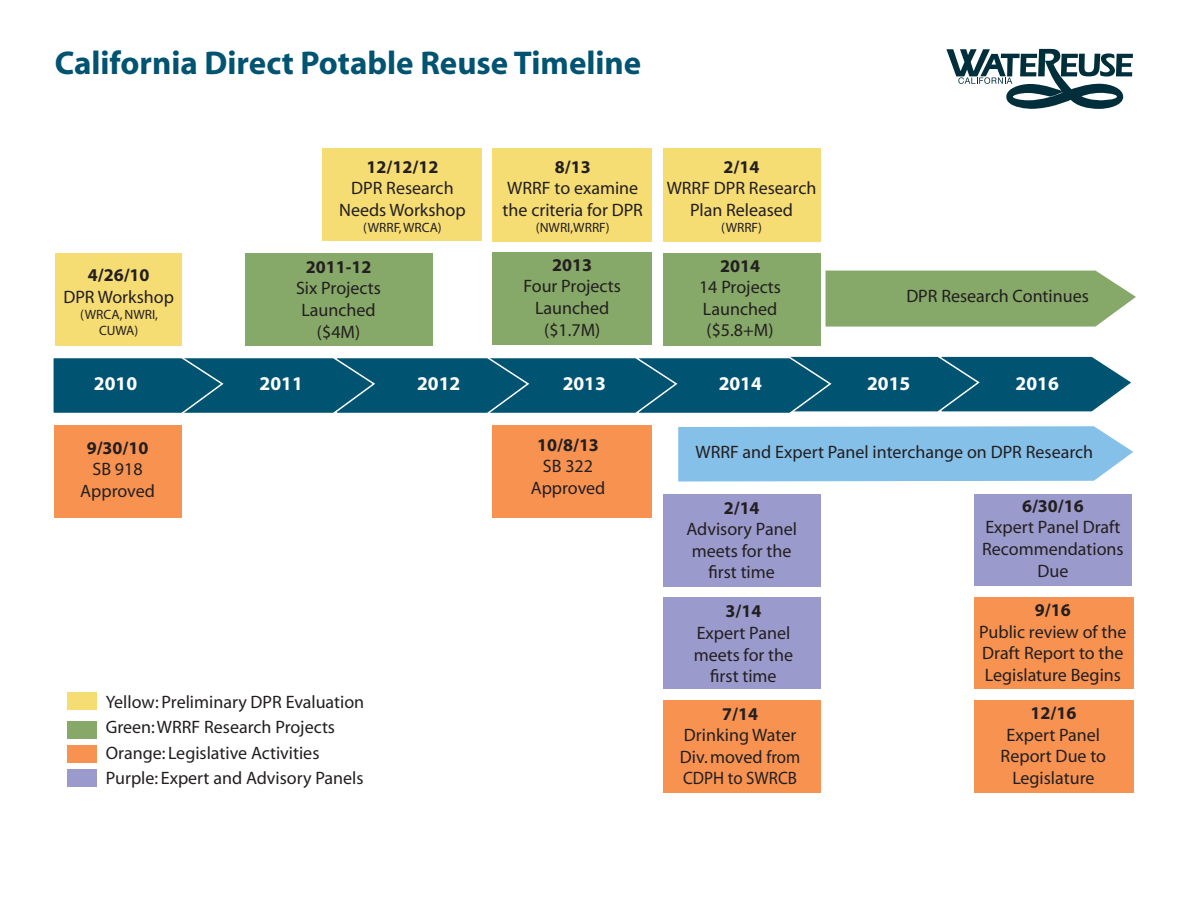
<style>
.page{position:relative;width:1188px;height:918px;background:#fff}
.page>*{position:absolute;margin:0;border:0;box-sizing:border-box;transform-origin:0 0}
.t1{font:700 33px "Myriad";color:#005371}
.t2{font:700 19.5px "Myriad";color:#fff}
.t3{font:18px/21.6px "Myriad";color:#231f20;text-align:center}
.t4{font:700 18px "Myriad";color:#231f20}
.t5{font:13.5px/16.2px "Myriad";color:#231f20;text-align:center}
</style>
<div class="page">
<svg style="left:678px;top:426px;width:455px;height:56px;background:#8dc4ea"></svg>
<div style="left:493px;top:425px;width:159px;height:93px;background:#f79251"></div>
<div style="left:974px;top:597px;width:160px;height:92px;background:#f79251"></div>
<div style="left:663px;top:700px;width:158px;height:93px;background:#f79251"></div>
<div style="left:974px;top:700px;width:160px;height:93px;background:#f79251"></div>
<div style="left:68px;top:721px;width:29px;height:17px;background:#86a868"></div>
<svg style="left:946px;top:49px;width:187px;height:60px"></svg>
<div style="left:54px;top:425px;width:127px;height:93px;background:#f79251"></div>
<div style="left:68px;top:745px;width:29px;height:17px;background:#f79251"></div>
<div style="left:68px;top:770px;width:29px;height:17px;background:#9a9acc"></div>
<div style="left:663px;top:494px;width:157px;height:93px;background:#9a9acc"></div>
<div style="left:663px;top:598px;width:157px;height:91px;background:#9a9acc"></div>
<div style="left:974px;top:494px;width:158px;height:92px;background:#9a9acc"></div>
<div style="left:493px;top:252px;width:159px;height:93px;background:#86a868"></div>
<div style="left:245px;top:253px;width:187px;height:93px;background:#86a868"></div>
<div style="left:663px;top:253px;width:158px;height:93px;background:#86a868"></div>
<svg style="left:53px;top:356px;width:1078px;height:57px;background:#135f7b"></svg>
<svg style="left:826px;top:271px;width:310px;height:56px;background:#8eae72"></svg>
<div style="left:68px;top:693px;width:29px;height:17px;background:#f5dc73"></div>
<div style="left:55px;top:253px;width:127px;height:93px;background:#f5dc73"></div>
<div style="left:323px;top:148px;width:159px;height:94px;background:#f5dc73"></div>
<div style="left:492px;top:148px;width:160px;height:94px;background:#f5dc73"></div>
<div style="left:663px;top:148px;width:157px;height:94px;background:#f5dc73"></div>
<p class="t1" style="left:55px;top:46px;width:588px">California Direct Potable Reuse Timeline</p>
<p class="t4" style="left:88px;top:266px;width:63px">4/26/10</p>
<p class="t3" style="left:63px;top:287px;width:112px">DPR Workshop</p>
<p class="t5" style="left:80px;top:307px;width:79px">(WRCA, NWRI,<br>CUWA)</p>
<p class="t4" style="left:367px;top:158px;width:73px">12/12/12</p>
<p class="t3" style="left:339px;top:178px;width:128px">DPR Research<br>Needs Workshop</p>
<p class="t5" style="left:363px;top:220px;width:80px">(WRRF, WRCA)</p>
<p class="t4" style="left:306px;top:257px;width:67px">2011-12</p>
<p class="t3" style="left:296px;top:278px;width:86px">Six Projects</p>
<p class="t3" style="left:301px;top:300px;width:76px">Launched</p>
<p class="t3" style="left:317px;top:322px;width:45px">($4M)</p>
<p class="t4" style="left:555px;top:157px;width:37px">8/13</p>
<p class="t3" style="left:503px;top:178px;width:142px;text-align:left">WRRF to examine the criteria for DPR</p>
<p class="t5" style="left:536px;top:220px;width:75px">(NWRI,WRRF)</p>
<p class="t4" style="left:552px;top:256px;width:41px">2013</p>
<p class="t3" style="left:524px;top:276px;width:99px">Four Projects</p>
<p class="t3" style="left:535px;top:298px;width:76px">Launched</p>
<p class="t3" style="left:544px;top:320px;width:58px">($1.7M)</p>
<p class="t4" style="left:724px;top:157px;width:37px">2/14</p>
<p class="t3" style="left:667px;top:178px;width:151px">WRRF DPR Research<br>Plan Released</p>
<p class="t5" style="left:721px;top:220px;width:42px">(WRRF)</p>
<p class="t4" style="left:720px;top:256px;width:41px">2014</p>
<p class="t3" style="left:699px;top:277px;width:83px">14 Projects</p>
<p class="t3" style="left:703px;top:299px;width:76px">Launched</p>
<p class="t3" style="left:707px;top:320px;width:68px">($5.8+M)</p>
<p class="t3" style="left:906px;top:286px;width:184px">DPR Research Continues</p>
<p class="t2" style="left:94px;top:373px;width:45px">2010</p>
<p class="t2" style="left:260px;top:373px;width:45px">2011</p>
<p class="t2" style="left:417px;top:373px;width:45px">2012</p>
<p class="t2" style="left:563px;top:373px;width:45px">2013</p>
<p class="t2" style="left:719px;top:373px;width:45px">2014</p>
<p class="t2" style="left:867px;top:373px;width:45px">2015</p>
<p class="t2" style="left:1016px;top:373px;width:45px">2016</p>
<p class="t4" style="left:87px;top:439px;width:63px">9/30/10</p>
<p class="t3" style="left:93px;top:459px;width:52px">SB 918</p>
<p class="t3" style="left:80px;top:481px;width:76px">Approved</p>
<p class="t3" style="left:106px;top:692px;width:260px">Yellow: Preliminary DPR Evaluation</p>
<p class="t3" style="left:106px;top:717px;width:231px">Green: WRRF Research Projects</p>
<p class="t3" style="left:106px;top:743px;width:215px">Orange: Legislative Activities</p>
<p class="t3" style="left:106px;top:768px;width:259px">Purple: Expert and Advisory Panels</p>
<p class="t4" style="left:537px;top:435px;width:63px">10/8/13</p>
<p class="t3" style="left:543px;top:456px;width:52px">SB 322</p>
<p class="t3" style="left:531px;top:478px;width:76px">Approved</p>
<p class="t3" style="left:695px;top:442px;width:399px">WRRF and Expert Panel interchange on DPR Research</p>
<p class="t4" style="left:724px;top:498px;width:37px">2/14</p>
<p class="t3" style="left:686px;top:519px;width:112px">Advisory Panel meets for the first time</p>
<p class="t4" style="left:725px;top:602px;width:37px">3/14</p>
<p class="t3" style="left:694px;top:623px;width:101px">Expert Panel meets for the first time</p>
<p class="t4" style="left:722px;top:704px;width:37px">7/14</p>
<p class="t3" style="left:684px;top:725px;width:114px">Drinking Water</p>
<p class="t3" style="left:680px;top:747px;width:122px;text-align:left">Div. moved from<br>CDPH to SWRCB</p>
<p class="t4" style="left:1022px;top:497px;width:63px">6/30/16</p>
<p class="t3" style="left:982px;top:517px;width:143px">Expert Panel Draft<br>Recommendations<br>Due</p>
<p class="t4" style="left:1035px;top:601px;width:37px">9/16</p>
<p class="t3" style="left:979px;top:622px;width:149px;text-align:left">Public review of the<br>Draft Report to the<br>Legislature Begins</p>
<p class="t4" style="left:1030px;top:704px;width:47px">12/16</p>
<p class="t3" style="left:1007px;top:724px;width:95px">Expert Panel</p>
<p class="t3" style="left:1001px;top:746px;width:107px">Report Due to</p>
<p class="t3" style="left:1012px;top:768px;width:84px">Legislature</p>
</div>
